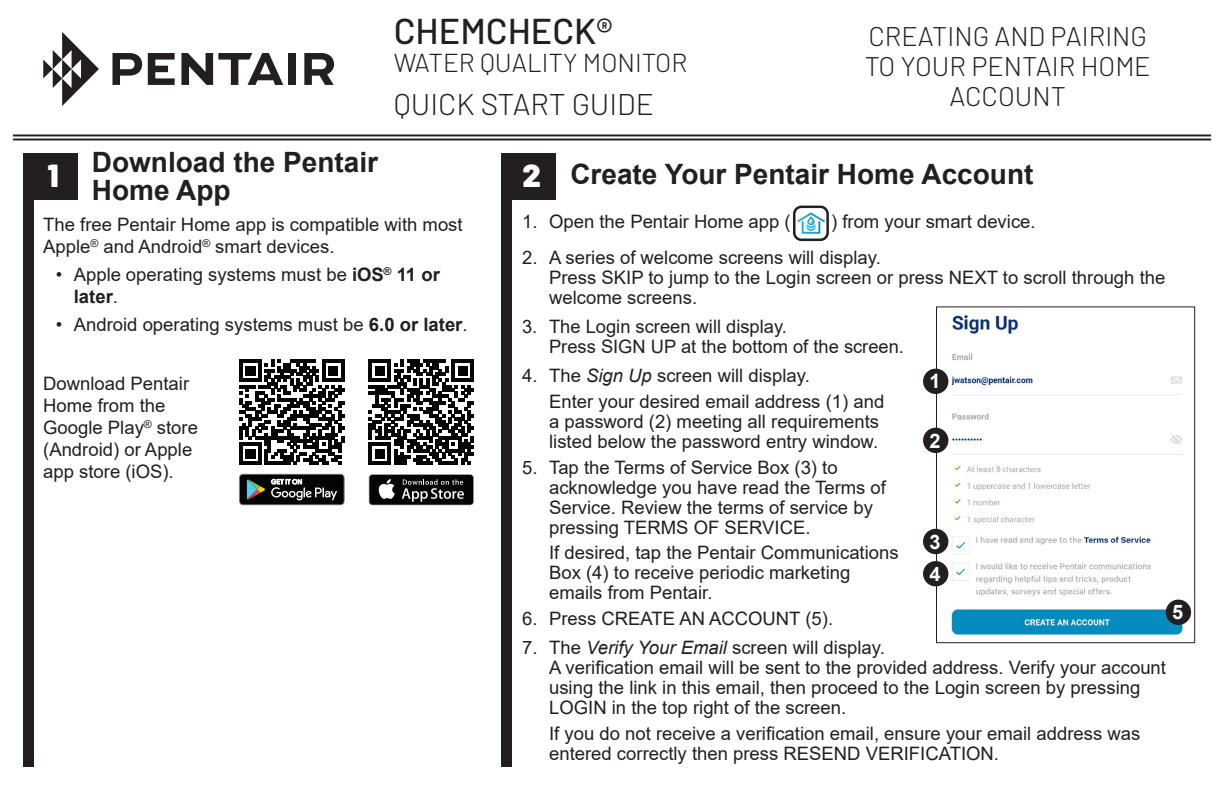
<style>
.page{position:relative;width:1224px;height:792px;background:#fff}
.page>*{position:absolute;margin:0;border:0;box-sizing:border-box;transform-origin:0 0}
.t1{font:500 36px "Barlow";color:#231f20}
.t2{font:900 32px "Barlow";color:#fff}
.t3{font:300 30px "Barlow";color:#231f20}
.t4{font:700 28px/28px "Arial";color:#231f20}
.t5{font:300 27px/30px "Barlow";color:#231f20;text-align:center}
.t6{font:300 26px "Barlow";color:#231f20}
.t7{font:700 20px "Arial";color:#fff}
.t8{font:18.4px/20px "Arial";color:#231f20}
.s1{font-weight:700}
.s2{font-style:italic}
</style>
<div class="page">
<div style="left:793px;top:206px;width:36px;height:35px;border:2px solid #231f20;border-radius:7px"></div>
<img style="left:797px;top:212px;width:27px;height:22px">
<svg style="left:43px;top:32px;width:56px;height:74px"></svg>
<svg style="left:112px;top:53px;width:30px;height:32px"></svg>
<svg style="left:148px;top:53px;width:27px;height:32px"></svg>
<svg style="left:181px;top:53px;width:102px;height:32px"></svg>
<div style="left:288px;top:53px;width:8px;height:32px;background:#231f20"></div>
<svg style="left:304px;top:53px;width:30px;height:32px"></svg>
<div style="left:29px;top:153px;width:49px;height:46px;background:#231f20"></div>
<svg style="left:239px;top:474px;width:105px;height:31px;background:#303330"></svg>
<div style="left:369px;top:474px;width:105px;height:31px;background:#9c9c9c;border-radius:4px"></div>
<div style="left:369px;top:475px;width:104px;height:30px;background:#050504;border-radius:3px"></div>
<svg style="left:378px;top:479px;width:17px;height:20px"></svg>
<svg style="left:402px;top:479px;width:62px;height:23px"></svg>
<svg style="left:369px;top:360px;width:105px;height:105px"></svg>
<svg style="left:239px;top:360px;width:105px;height:105px"></svg>
<div style="left:507px;top:153px;width:49px;height:46px;background:#231f20"></div>
<div style="left:502px;top:153px;width:10px;height:614px;background:#231f20"></div>
<div style="left:23px;top:153px;width:10px;height:614px;background:#231f20"></div>
<hr style="left:14px;top:134px;width:1196px;height:2px;background:#231f20">
<hr style="left:14px;top:138px;width:1196px;height:2px;background:#231f20">
<img style="left:942px;top:315px;width:250px;height:320px">
<div style="left:936px;top:306px;width:259px;height:337px;border:1px solid #231f20"></div>
<div style="left:924px;top:370px;width:23px;height:23px;background:#231f20;border-radius:50%"></div>
<div style="left:923px;top:369px;width:25px;height:25px;border:2px solid #231f20;border-radius:50%"></div>
<div style="left:924px;top:429px;width:23px;height:23px;background:#231f20;border-radius:50%"></div>
<div style="left:923px;top:428px;width:25px;height:25px;border:2px solid #231f20;border-radius:50%"></div>
<div style="left:924px;top:530px;width:23px;height:23px;background:#231f20;border-radius:50%"></div>
<div style="left:923px;top:529px;width:25px;height:25px;border:2px solid #231f20;border-radius:50%"></div>
<div style="left:924px;top:562px;width:23px;height:23px;background:#231f20;border-radius:50%"></div>
<div style="left:923px;top:561px;width:25px;height:25px;border:2px solid #231f20;border-radius:50%"></div>
<div style="left:1167px;top:601px;width:23px;height:23px;background:#231f20;border-radius:50%"></div>
<div style="left:1166px;top:600px;width:25px;height:25px;border:2px solid #231f20;border-radius:50%"></div>
<p class="t1" style="left:394px;top:9px;width:220px">CHEMCHECK®</p>
<p class="t6" style="left:394px;top:46px;width:295px">WATER QUALITY MONITOR</p>
<p class="t3" style="left:394px;top:85px;width:262px">QUICK START GUIDE</p>
<p class="t5" style="left:865px;top:20px;width:287px">CREATING AND PAIRING<br>TO YOUR PENTAIR HOME<br>ACCOUNT</p>
<p class="t4" style="left:92px;top:148px;width:288px">Download the Pentair<br>Home App</p>
<p class="t8" style="left:43px;top:213px;width:421px;line-height:22.2px">The free Pentair Home app is compatible with most<br>Apple<sup>®</sup> and Android<sup>®</sup> smart devices.</p>
<p class="t8" style="left:74px;top:264px;width:368px;line-height:22.2px;text-indent:-18px">• Apple operating systems must be <span class="s1">iOS</span><sup>®</sup> <span class="s1">11 or later</span>.</p>
<p class="t8" style="left:56px;top:315px;width:413px">• Android operating systems must be <span class="s1">6.0 or later</span>.</p>
<p class="t4" style="left:570px;top:160px;width:465px">Create Your Pentair Home Account</p>
<p class="t8" style="left:522px;top:212px;width:270px">1. Open the Pentair Home app (</p>
<p class="t8" style="left:831px;top:212px;width:206px">) from your smart device.</p>
<p class="t8" style="left:522px;top:248px;width:360px">2. A series of welcome screens will display.</p>
<p class="t8" style="left:549px;top:268px;width:618px">Press SKIP to jump to the Login screen or press NEXT to scroll through the welcome screens.</p>
<p class="t8" style="left:522px;top:317px;width:266px">3. The Login screen will display.</p>
<p class="t8" style="left:549px;top:337px;width:356px">Press SIGN UP at the bottom of the screen.</p>
<p class="t8" style="left:522px;top:366px;width:289px">4. The <span class="s2">Sign Up</span> screen will display.</p>
<p class="t8" style="left:549px;top:391px;width:337px">Enter your desired email address (1) and a password (2) meeting all requirements listed below the password entry window.</p>
<p class="t8" style="left:549px;top:457px;width:338px;text-indent:-27px">5. Tap the Terms of Service Box (3) to acknowledge you have read the Terms of Service. Review the terms of service by pressing TERMS OF SERVICE.</p>
<p class="t8" style="left:549px;top:543px;width:351px">If desired, tap the Pentair Communications<br>Box (4) to receive periodic marketing emails from Pentair.</p>
<p class="t8" style="left:522px;top:609px;width:313px">6. Press CREATE AN ACCOUNT (5).</p>
<p class="t8" style="left:522px;top:638px;width:364px">7. The <span class="s2">Verify Your Email</span> screen will display.</p>
<p class="t8" style="left:549px;top:658px;width:618px">A verification email will be sent to the provided address. Verify your account using the link in this email, then proceed to the Login screen by pressing<br>LOGIN in the top right of the screen.</p>
<p class="t8" style="left:549px;top:723px;width:593px">If you do not receive a verification email, ensure your email address was entered correctly then press RESEND VERIFICATION.</p>
<p class="t2" style="left:48px;top:156px;width:12px">1</p>
<p class="t2" style="left:523px;top:156px;width:20px">2</p>
<p class="t7" style="left:929px;top:367px;width:13px">1</p>
<p class="t8" style="left:43px;top:372px;width:156px;line-height:22.2px">Download Pentair<br>Home from the<br>Google Play<sup>®</sup> store (Android) or Apple app store (iOS).</p>
<p class="t7" style="left:929px;top:426px;width:13px">2</p>
<p class="t7" style="left:929px;top:528px;width:13px">3</p>
<p class="t7" style="left:929px;top:560px;width:13px">4</p>
<p class="t7" style="left:1172px;top:598px;width:13px">5</p>
</div>
